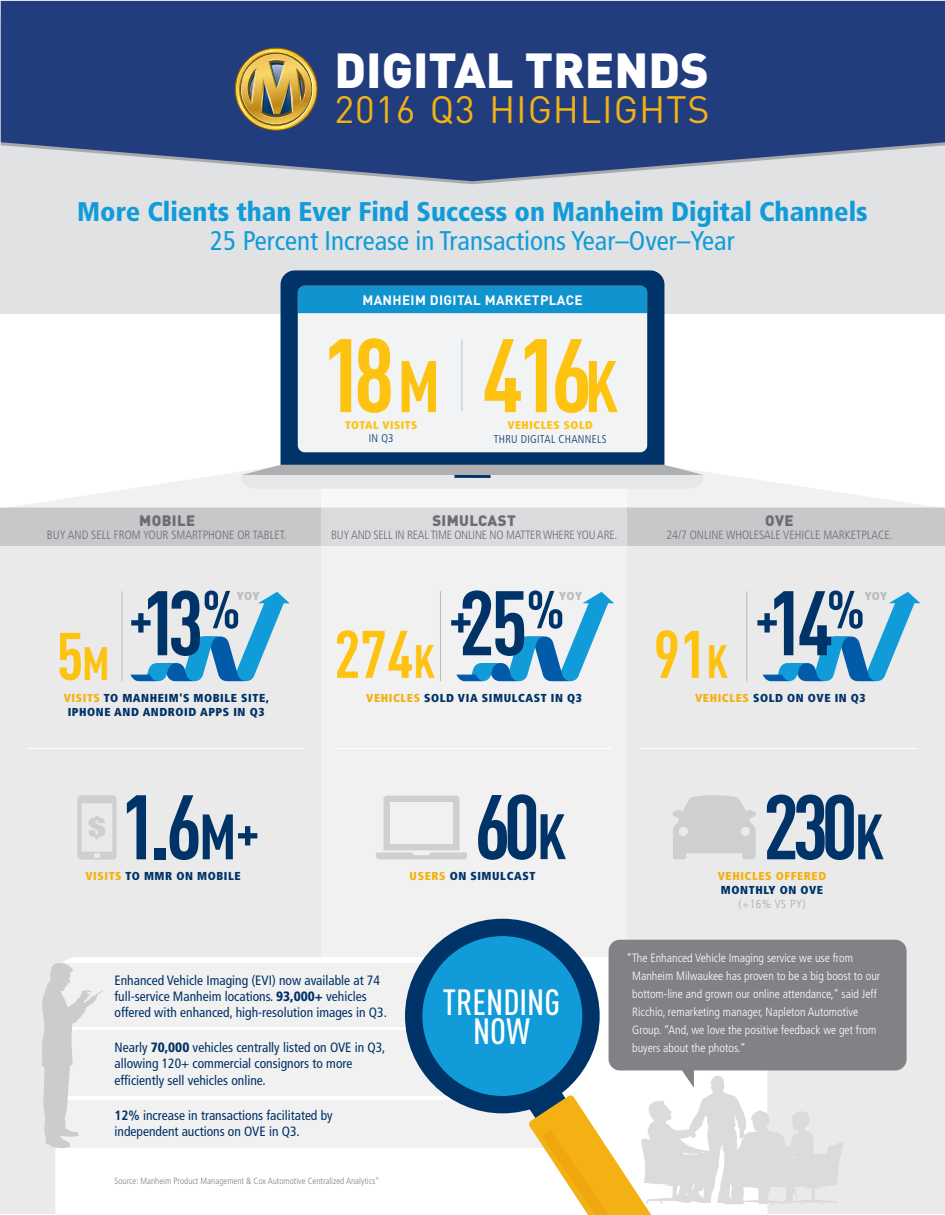
<style>
.page{position:relative;width:945px;height:1215px;background:#fff}
.page>*{position:absolute;margin:0;border:0;box-sizing:border-box;transform-origin:0 0}
.t1{font:700 condensed 102.6px "DINOT";color:#fec210}
.t2{font:700 condensed 90px "DINOT";letter-spacing:-.075em;color:#003367}
.t3{font:700 condensed 66px "DINOT";color:#fec210}
.t4{font:900 48.6px "DINOT";color:#fff}
.t5{font:37.65px "DINOT";letter-spacing:.02em;color:#f3b113}
.t6{font:500 condensed 36px/29.5px "DINOT";color:#fff;text-align:center}
.t7{font:900 condensed 27px "Frutiger LT Std";color:#119cd9}
.t8{font:condensed 27px "Frutiger LT Std";color:#119cd9}
.t9{font:900 15px "DINOT";letter-spacing:.025em;color:#6c6d70}
.t10{font:condensed 13.5px/16.2px "Frutiger LT Std";color:#003165}
.t11{font:700 13.5px "DINOT";letter-spacing:.025em;color:#fff}
.t12{font:300 condensed 12px/18px "Frutiger LT Std";color:#fff}
.t13{font:300 condensed 12px "Frutiger LT Std";color:#6c6d70}
.t14{font:300 condensed 12px "Frutiger LT Std";letter-spacing:-.02em;color:#6c6d70}
.t15{font:300 condensed 12px "Frutiger LT Std";color:#72c7c7}
.t16{font:900 condensed 11.55px/13.8px "Frutiger LT Std";letter-spacing:.05em;color:#003367;text-align:center}
.t17{font:900 condensed 11.55px "Frutiger LT Std";letter-spacing:.05em;color:#f3b113}
.t18{font:300 condensed 11.55px "Frutiger LT Std";color:#a8a9ad}
.t19{font:900 condensed 11.55px "Frutiger LT Std";letter-spacing:.015em;color:#babbbe}
.t20{font:300 condensed 11.25px "Frutiger LT Std";letter-spacing:.025em;color:#003367}
.t21{font:900 condensed 11.25px "Frutiger LT Std";letter-spacing:.05em;color:#fec210}
.t22{font:900 condensed 11.1px "Frutiger LT Std";letter-spacing:.05em;color:#fec210}
.t23{font:300 condensed 11.1px "Frutiger LT Std";color:#003367}
.t24{font:300 condensed 9px "Frutiger LT Std";color:#808285}
.s1{font-size:71.85px}
.s2{color:#f3b113}
.s3{font-size:46.2px}
.s4{font-size:63px}
.s5{font-size:52.5px}
.s6{font-weight:900}
.s7{font-weight:700}
</style>
<div class="page">
<div style="left:0;top:1px;width:945px;height:312px;background:#e1e2e4"></div>
<div style="left:1px;top:507px;width:320px;height:707px;background:#eaeaeb"></div>
<div style="left:321px;top:507px;width:306px;height:707px;background:#f1f1f2"></div>
<div style="left:627px;top:507px;width:318px;height:707px;background:#eaeaeb"></div>
<div style="left:627px;top:508px;width:318px;height:38px;background:#c7c8ca"></div>
<div style="left:321px;top:508px;width:306px;height:38px;background:#dadbdd"></div>
<div style="left:1px;top:508px;width:320px;height:38px;background:#c7c8ca"></div>
<svg style="left:281px;top:270px;width:383px;height:195px;background:#07396b"></svg>
<svg style="left:9px;top:465px;width:929px;height:43px"></svg>
<hr style="left:454px;top:475px;width:37px;height:3px;background:#003367">
<div style="left:298px;top:286px;width:349px;height:166px;background:#f2f3f4;border-radius:7px"></div>
<div style="left:298px;top:286px;width:349px;height:27px;background:#1094cf"></div>
<hr style="left:461px;top:340px;width:2px;height:70px;background:#015ba9">
<hr style="left:28px;top:748px;width:276px;height:1px;background:#fff">
<hr style="left:337px;top:748px;width:276px;height:1px;background:#fff">
<hr style="left:641px;top:748px;width:276px;height:1px;background:#fff">
<svg style="left:130px;top:592px;width:160px;height:89px"></svg>
<hr style="left:122px;top:591px;width:1px;height:90px;background:#babbbe">
<div style="left:55px;top:957px;width:554px;height:257px;background:#fff"></div>
<div style="left:609px;top:940px;width:298px;height:130px;background:#808285;border-radius:11px"></div>
<div style="left:56px;top:963px;width:500px;height:64px;background:#f1f1f2"></div>
<div style="left:55px;top:1101px;width:501px;height:47px;background:#f1f1f2"></div>
<div style="left:55px;top:1031px;width:501px;height:65px;background:#f1f1f2"></div>
<svg style="left:42px;top:962px;width:61px;height:186px"></svg>
<svg style="left:528px;top:1061px;width:316px;height:154px"></svg>
<div style="left:405px;top:919px;width:195px;height:194px;background:#003367;border-radius:50%"></div>
<div style="left:422px;top:936px;width:160px;height:160px;background:#119cd9;border-radius:50%"></div>
<svg style="left:456px;top:592px;width:158px;height:89px"></svg>
<hr style="left:440px;top:591px;width:1px;height:90px;background:#babbbe">
<svg style="left:763px;top:592px;width:157px;height:89px"></svg>
<hr style="left:746px;top:591px;width:1px;height:90px;background:#babbbe">
<svg style="left:672px;top:795px;width:84px;height:64px"></svg>
<svg style="left:1px;top:1px;width:944px;height:180px;background:#364e88"></svg>
<img style="left:234px;top:47px;width:84px;height:84px">
<svg style="left:376px;top:796px;width:91px;height:63px"></svg>
<div style="left:390px;top:802px;width:63px;height:41px;background:#f1f1f2"></div>
<svg style="left:77px;top:795px;width:40px;height:65px"></svg>
<h3 class="t4" style="left:335px;top:37px;width:376px">DIGITAL TRENDS</h3>
<h3 class="t5" style="left:335px;top:86px;width:377px">2016 Q3 HIGHLIGHTS</h3>
<h3 class="t7" style="left:77px;top:195px;width:792px">More Clients than Ever Find Success on Manheim Digital Channels</h3>
<h3 class="t8" style="left:210px;top:225px;width:526px">25 Percent Increase in Transactions Year–Over–Year</h3>
<p class="t11" style="left:362px;top:291px;width:222px">MANHEIM DIGITAL MARKETPLACE</p>
<h1 class="t1" style="left:322px;top:313px;width:298px">18<span class="s1">M</span> 416<span class="s1">K</span></h1>
<p class="t22" style="left:345px;top:418px;width:74px">TOTAL VISITS</p>
<p class="t23" style="left:369px;top:432px;width:26px">IN Q3</p>
<p class="t21" style="left:507px;top:418px;width:87px">VEHICLES SOLD</p>
<p class="t20" style="left:494px;top:432px;width:114px">THRU DIGITAL CHANNELS</p>
<p class="t9" style="left:139px;top:511px;width:57px">MOBILE</p>
<p class="t9" style="left:432px;top:511px;width:85px">SIMULCAST</p>
<p class="t9" style="left:765px;top:511px;width:30px">OVE</p>
<p class="t13" style="left:47px;top:528px;width:241px">BUY AND SELL FROM YOUR SMARTPHONE OR TABLET.</p>
<p class="t14" style="left:331px;top:528px;width:288px">BUY AND SELL IN REAL TIME ONLINE NO MATTER WHERE YOU ARE.</p>
<p class="t13" style="left:666px;top:528px;width:228px">24/7 ONLINE WHOLESALE VEHICLE MARKETPLACE.</p>
<h2 class="t2" style="left:57px;top:569px;width:185px"><sub>5</sub><sub>M</sub> 13<sup>+</sup> <sup>%</sup></h2>
<p class="t16" style="left:64px;top:691px;width:207px"><span class="s2">VISITS</span> TO MANHEIM'S MOBILE SITE,<br>IPHONE AND ANDROID APPS IN Q3</p>
<p class="t19" style="left:237px;top:589px;width:24px">YOY</p>
<h3 class="t3" style="left:334px;top:614px;width:232px">274<span class="s3">K</span> <sup>25</sup><sup>+</sup> <sup>%</sup></h3>
<p class="t16" style="left:366px;top:691px;width:217px"><span class="s2">VEHICLES</span> SOLD VIA SIMULCAST IN Q3</p>
<p class="t19" style="left:559px;top:589px;width:24px">YOY</p>
<h2 class="t2" style="left:121px;top:773px;width:141px">1.6<span class="s4">M</span><span class="s5">+</span></h2>
<h2 class="t2" style="left:475px;top:773px;width:93px">60<span class="s4">K</span></h2>
<h3 class="t3" style="left:654px;top:614px;width:213px">91<span class="s3">K</span> <sup>14</sup><sup>+</sup> <sup>%</sup></h3>
<p class="t16" style="left:695px;top:691px;width:172px"><span class="s2">VEHICLES</span> SOLD ON OVE IN Q3</p>
<p class="t19" style="left:865px;top:589px;width:24px">YOY</p>
<h2 class="t2" style="left:763px;top:773px;width:123px">230<span class="s4">K</span></h2>
<p class="t16" style="left:410px;top:869px;width:127px"><span class="s2">USERS</span> ON SIMULCAST</p>
<p class="t16" style="left:85px;top:869px;width:157px"><span class="s2">VISITS</span> TO MMR ON MOBILE</p>
<p class="t17" style="left:718px;top:869px;width:110px">VEHICLES OFFERED</p>
<p class="t16" style="left:721px;top:883px;width:104px">MONTHLY ON OVE</p>
<p class="t18" style="left:739px;top:897px;width:68px">(+16% VS PY)</p>
<p class="t12" style="left:632px;top:949px;width:250px;text-indent:-6px">“The Enhanced Vehicle Imaging service we use from Manheim Milwaukee has proven to be a big boost to our bottom-line and grown our online attendance,” said Jeff Ricchio, remarketing manager, Napleton Automotive Group. “And, we love the positive feedback we get from</p>
<p class="t15" style="left:639px;top:954px;width:7px">•</p>
<p class="t15" style="left:639px;top:991px;width:7px">•</p>
<p class="t10" style="left:115px;top:972px;width:274px">Enhanced Vehicle Imaging (EVI) now available at 74 full-service Manheim locations. <span class="s6">93,000+</span> vehicles offered with enhanced, high-resolution images in Q3.</p>
<h3 class="t6" style="left:443px;top:987px;width:119px">TRENDING<br>NOW</h3>
<p class="t10" style="left:115px;top:1039px;width:272px">Nearly <span class="s6">70,000</span> vehicles centrally listed on OVE in Q3,</p>
<p class="t12" style="left:632px;top:1039px;width:115px">buyers about the photos.”</p>
<p class="t10" style="left:115px;top:1056px;width:239px">allowing 120+ commercial consignors to more efficiently sell vehicles online.</p>
<p class="t10" style="left:115px;top:1108px;width:220px"><span class="s7">12%</span> increase in transactions facilitated by independent auctions on OVE in Q3.</p>
<p class="t24" style="left:115px;top:1176px;width:266px">Source: Manheim Product Management &amp; Cox Automotive Centralized Analytics"</p>
</div>
